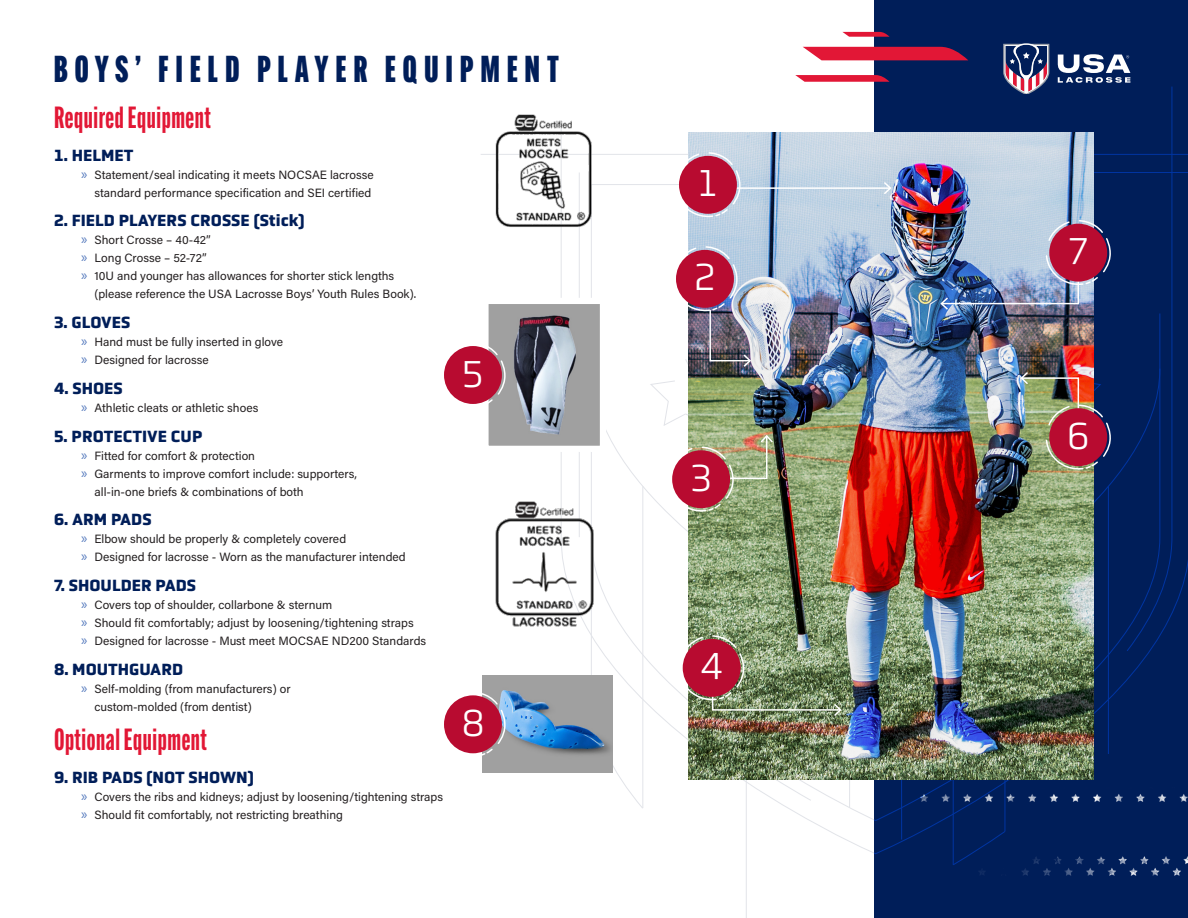
<style>
.page{position:relative;width:1188px;height:918px;background:#fff}
.page>*{position:absolute;margin:0;border:0;box-sizing:border-box;transform-origin:0 0}
.t1{font:300 39px "Obvia";color:#fff}
.t2{font:900 36.75px "Alternate Gothic Comp ATF";letter-spacing:.2em;color:#001e59}
.t3{font:700 30px "Alternate Gothic Comp ATF";letter-spacing:.02em;color:#e21735}
.t4{font:700 16.5px "Obvia";color:#001e59}
.t5{font:15px "Myriad Pro";color:#5479bd}
.t6{font:12px "Acumin Pro";color:#231f20}
.s1{font-family:"Myriad Pro";font-size:15px;color:#5479bd}
</style>
<div class="page">
<div style="left:875px;top:0;width:313px;height:918px;background:#001e59"></div>
<svg style="left:795px;top:75px;width:95px;height:7px"></svg>
<svg style="left:842px;top:32px;width:48px;height:5px"></svg>
<svg style="left:803px;top:47px;width:165px;height:13px;background:#d62442"></svg>
<svg style="left:1003px;top:43px;width:46px;height:43px"></svg>
<svg style="left:1058px;top:54px;width:72px;height:29px"></svg>
<img style="left:979px;top:856px;width:209px;height:20px">
<hr style="left:579px;top:172px;width:1px;height:365px;background:#e2e4e9">
<hr style="left:987px;top:172px;width:201px;height:1px;background:#e2e4e9">
<hr style="left:643px;top:486px;width:1px;height:322px;background:#e2e4e9">
<hr style="left:746px;top:499px;width:1px;height:419px;background:#e2e4e9">
<svg style="left:591px;top:251px;width:569px;height:386px"></svg>
<svg style="left:650px;top:380px;width:33px;height:46px"></svg>
<svg style="left:723px;top:780px;width:285px;height:85px"></svg>
<img style="left:482px;top:675px;width:131px;height:97px">
<img style="left:689px;top:132px;width:405px;height:648px">
<img style="left:488px;top:114px;width:113px;height:125px">
<img style="left:495px;top:500px;width:100px;height:129px">
<img style="left:489px;top:305px;width:110px;height:140px">
<div style="left:482px;top:298px;width:124px;height:154px;border:6px solid #fff"></div>
<svg style="left:675px;top:151px;width:218px;height:70px;background:#bfafc3"></svg>
<img style="left:672px;top:245px;width:80px;height:123px">
<img style="left:939px;top:219px;width:172px;height:92px">
<img style="left:1019px;top:370px;width:92px;height:103px">
<svg style="left:668px;top:434px;width:106px;height:81px;background:#b48678"></svg>
<svg style="left:444px;top:342px;width:62px;height:69px"></svg>
<svg style="left:444px;top:691px;width:62px;height:69px"></svg>
<img style="left:678px;top:634px;width:165px;height:84px">
<p class="t2" style="left:54px;top:46px;width:507px">BOYS’ FIELD PLAYER EQUIPMENT</p>
<p class="t3" style="left:54px;top:98px;width:158px">Required Equipment</p>
<p class="t4" style="left:54px;top:145px;width:81px">1. HELMET</p>
<p class="t5" style="left:81px;top:164px;width:8px">»</p>
<p class="t6" style="left:94px;top:166px;width:281px">Statement/seal indicating it meets NOCSAE lacrosse</p>
<p class="t6" style="left:94px;top:184px;width:278px">standard performance specification and SEI certified</p>
<p class="t4" style="left:54px;top:211px;width:252px">2. FIELD PLAYERS CROSSE (Stick)</p>
<p class="t6" style="left:81px;top:232px;width:131px"><span class="s1">»</span> Short Crosse – 40-42”</p>
<p class="t6" style="left:81px;top:250px;width:127px"><span class="s1">»</span> Long Crosse – 52-72”</p>
<p class="t5" style="left:81px;top:266px;width:8px">»</p>
<p class="t6" style="left:94px;top:268px;width:301px">10U and younger has allowances for shorter stick lengths</p>
<p class="t6" style="left:94px;top:286px;width:323px">(please reference the USA Lacrosse Boys’ Youth Rules Book).</p>
<p class="t4" style="left:54px;top:312px;width:78px">3. GLOVES</p>
<p class="t6" style="left:81px;top:334px;width:204px"><span class="s1">»</span> Hand must be fully inserted in glove</p>
<p class="t6" style="left:81px;top:352px;width:129px"><span class="s1">»</span> Designed for lacrosse</p>
<p class="t4" style="left:54px;top:378px;width:70px">4. SHOES</p>
<p class="t6" style="left:81px;top:399px;width:179px"><span class="s1">»</span> Athletic cleats or athletic shoes</p>
<p class="t4" style="left:54px;top:426px;width:150px">5. PROTECTIVE CUP</p>
<p class="t6" style="left:81px;top:447px;width:176px"><span class="s1">»</span> Fitted for comfort &amp; protection</p>
<p class="t5" style="left:81px;top:463px;width:8px">»</p>
<p class="t6" style="left:94px;top:465px;width:264px">Garments to improve comfort include: supporters,</p>
<p class="t6" style="left:94px;top:483px;width:211px">all-in-one briefs &amp; combinations of both</p>
<p class="t4" style="left:54px;top:510px;width:99px">6. ARM PADS</p>
<p class="t6" style="left:81px;top:531px;width:267px"><span class="s1">»</span> Elbow should be properly &amp; completely covered</p>
<p class="t6" style="left:81px;top:549px;width:326px"><span class="s1">»</span> Designed for lacrosse - Worn as the manufacturer intended</p>
<p class="t4" style="left:54px;top:575px;width:144px">7. SHOULDER PADS</p>
<p class="t6" style="left:81px;top:597px;width:253px"><span class="s1">»</span> Covers top of shoulder, collarbone &amp; sternum</p>
<p class="t6" style="left:81px;top:615px;width:334px"><span class="s1">»</span> Should fit comfortably; adjust by loosening/tightening straps</p>
<p class="t6" style="left:81px;top:633px;width:347px"><span class="s1">»</span> Designed for lacrosse - Must meet MOCSAE ND200 Standards</p>
<p class="t4" style="left:54px;top:659px;width:131px">8. MOUTHGUARD</p>
<p class="t5" style="left:81px;top:679px;width:8px">»</p>
<p class="t6" style="left:94px;top:680px;width:198px">Self-molding (from manufacturers) or</p>
<p class="t6" style="left:94px;top:698px;width:159px">custom-molded (from dentist)</p>
<p class="t3" style="left:54px;top:721px;width:155px">Optional Equipment</p>
<p class="t4" style="left:54px;top:768px;width:201px">9. RIB PADS (NOT SHOWN)</p>
<p class="t6" style="left:81px;top:789px;width:364px"><span class="s1">»</span> Covers the ribs and kidneys; adjust by loosening/tightening straps</p>
<p class="t6" style="left:81px;top:807px;width:263px"><span class="s1">»</span> Should fit comfortably, not restricting breathing</p>
<p class="t1" style="left:462px;top:351px;width:23px">5</p>
<p class="t1" style="left:461px;top:700px;width:26px">8</p>
<p class="t1" style="left:697px;top:161px;width:23px">1</p>
<p class="t1" style="left:694px;top:255px;width:23px">2</p>
<p class="t1" style="left:690px;top:455px;width:24px">3</p>
<p class="t1" style="left:700px;top:644px;width:25px">4</p>
<p class="t1" style="left:1068px;top:229px;width:21px">7</p>
<p class="t1" style="left:1066px;top:413px;width:25px">6</p>
</div>
